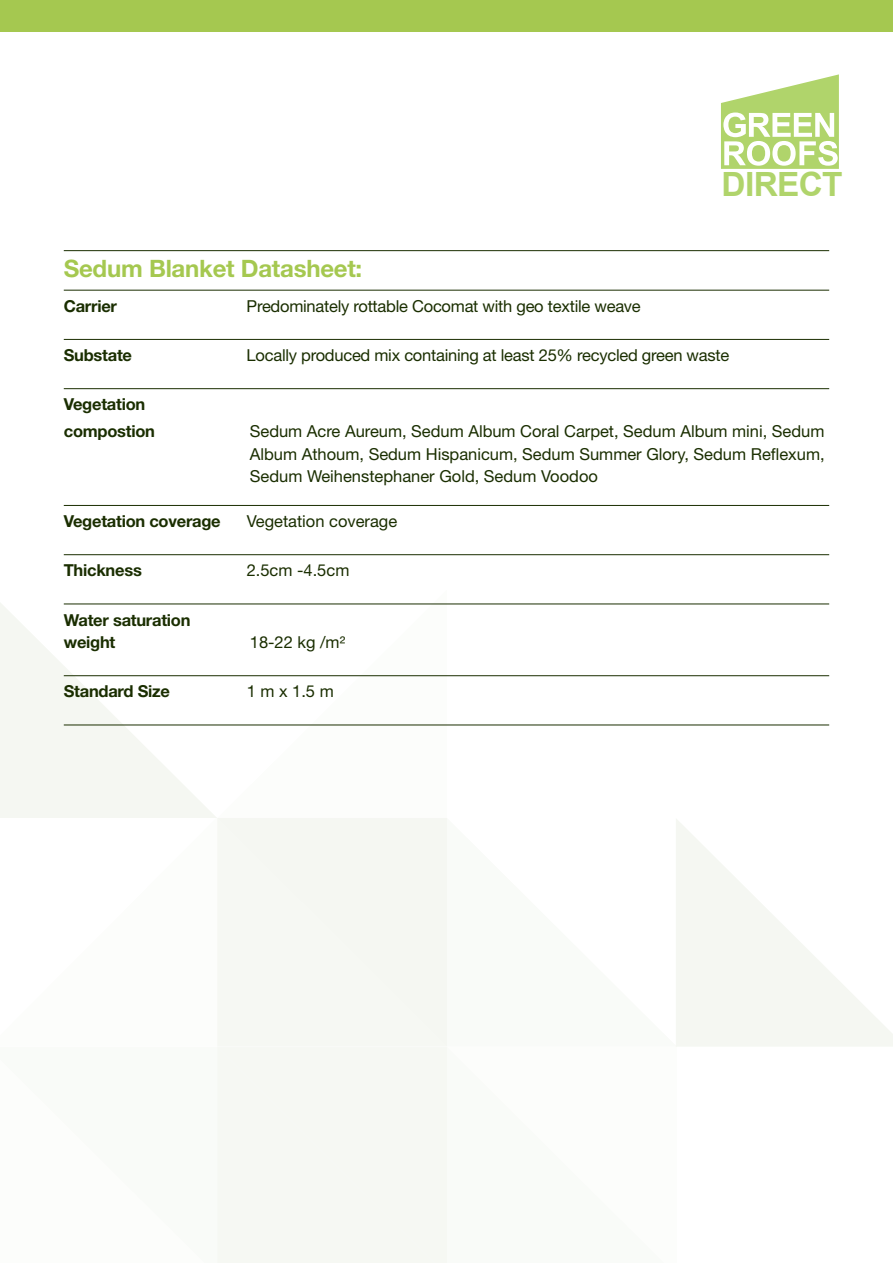
<style>
.page{position:relative;width:893px;height:1263px;background:#fff}
.page>*{position:absolute;margin:0;border:0;box-sizing:border-box;transform-origin:0 0}
.t1{font:700 33.45px "Arial";letter-spacing:-.02em;color:#b0d46b}
.t2{font:700 24px "Helvetica Neue LT Std";letter-spacing:-.01em;color:#a5c850}
.t3{font:16.5px/22.5px "Helvetica Neue LT Std";letter-spacing:-.015em;color:#1a2e00;text-align:justify}
.t4{font:700 16.5px/26.7px "Helvetica Neue LT Std";letter-spacing:-.015em;color:#1a2e00}
</style>
<div class="page">
<svg style="left:0;top:603px;width:217px;height:214px;fill:#f5f7f2"></svg>
<div style="left:218px;top:1047px;width:229px;height:216px;background:#f6f8f3"></div>
<div style="left:218px;top:818px;width:229px;height:228px;background:#f5f7f2"></div>
<svg style="left:676px;top:819px;width:217px;height:228px;fill:#f5f7f2"></svg>
<svg style="left:0;top:817px;width:216px;height:1px"></svg>
<svg style="left:217px;top:603px;width:230px;height:122px"></svg>
<hr style="left:64px;top:250px;width:765px;height:1px;background:#1a2e00">
<hr style="left:64px;top:290px;width:765px;height:1px;background:#1a2e00">
<hr style="left:64px;top:339px;width:765px;height:1px;background:#1a2e00">
<hr style="left:64px;top:388px;width:765px;height:1px;background:#1a2e00">
<hr style="left:64px;top:505px;width:765px;height:1px;background:#1a2e00">
<hr style="left:64px;top:554px;width:765px;height:1px;background:#1a2e00">
<hr style="left:64px;top:604px;width:765px;height:1px;background:#1a2e00">
<hr style="left:64px;top:675px;width:765px;height:1px;background:#1a2e00">
<hr style="left:64px;top:725px;width:765px;height:1px;background:#1a2e00">
<div style="left:0;top:0;width:893px;height:32px;background:#a5c850"></div>
<svg style="left:721px;top:74px;width:118px;height:95px"></svg>
<h1 class="t1" style="left:722px;top:162px;width:123px">DIRECT</h1>
<h2 class="t2" style="left:64px;top:253px;width:300px">Sedum Blanket Datasheet:</h2>
<p class="t4" style="left:64px;top:292px;width:55px">Carrier</p>
<p class="t3" style="left:247px;top:294px;width:396px">Predominately rottable Cocomat with geo textile weave</p>
<p class="t4" style="left:64px;top:341px;width:70px">Substate</p>
<p class="t3" style="left:247px;top:344px;width:484px">Locally produced mix containing at least 25% recycled green waste</p>
<p class="t4" style="left:64px;top:391px;width:93px">Vegetation compostion</p>
<p class="t3" style="left:250px;top:420px;width:576px">Sedum Acre Aureum, Sedum Album Coral Carpet, Sedum Album mini, Sedum Album Athoum, Sedum Hispanicum, Sedum Summer Glory, Sedum Reflexum, Sedum Weihenstephaner Gold, Sedum Voodoo</p>
<p class="t4" style="left:64px;top:507px;width:158px">Vegetation coverage</p>
<p class="t3" style="left:247px;top:510px;width:152px">Vegetation coverage</p>
<p class="t4" style="left:64px;top:557px;width:80px">Thickness</p>
<p class="t3" style="left:247px;top:559px;width:104px">2.5cm -4.5cm</p>
<p class="t4" style="left:64px;top:608px;width:128px;line-height:22.5px">Water saturation weight</p>
<p class="t3" style="left:250px;top:631px;width:97px">18-22 kg /m²</p>
<p class="t4" style="left:64px;top:678px;width:108px">Standard Size</p>
<p class="t3" style="left:247px;top:680px;width:89px">1 m x 1.5 m</p>
</div>
